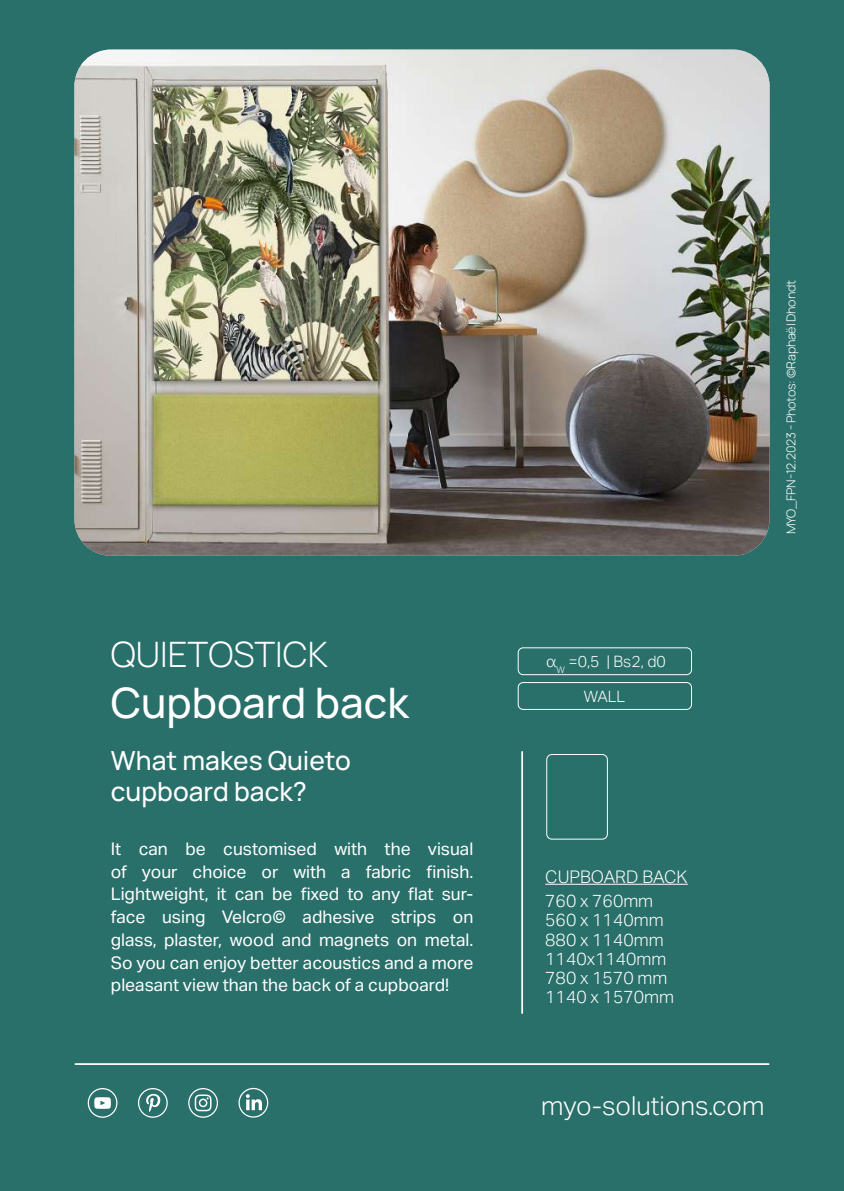
<style>
.page{position:relative;width:844px;height:1191px;background:#fff}
.page>*{position:absolute;margin:0;border:0;box-sizing:border-box;transform-origin:0 0}
.t1{font:500 42px "Manrope";color:#fff}
.t2{font:300 35px "Manrope";color:#fff}
.t3{font:500 26.25px/31.5px "Manrope";color:#fff}
.t4{font:300 26.25px "Aktiv Grotesk";color:#fff}
.t5{font:17.5px/22.8px "Aktiv Grotesk";color:#fff;text-align:justify}
.t6{font:300 17.5px/19.2px "Aktiv Grotesk";color:#fff}
.t7{font:300 15.75px "Aktiv Grotesk";color:#fff}
.t8{font:300 12.25px "Manrope";letter-spacing:-.02em;color:#fff}
</style>
<div class="page">
<div style="left:0;top:0;width:843px;height:1191px;background:#296f6a"></div>
<hr style="left:75px;top:1063px;width:693px;height:2px;background:#fff">
<svg style="left:88px;top:1088px;width:29px;height:29px"></svg>
<svg style="left:138px;top:1088px;width:30px;height:29px"></svg>
<svg style="left:188px;top:1088px;width:30px;height:29px"></svg>
<svg style="left:238px;top:1087px;width:30px;height:30px"></svg>
<div style="left:546px;top:754px;width:61px;height:85px;border:1px solid #fff;border-radius:5px"></div>
<hr style="left:521px;top:752px;width:2px;height:261px;background:#fff">
<hr style="left:545px;top:883px;width:142px;height:1px;background:#fff">
<img style="left:74px;top:50px;width:695px;height:506px">
<div style="left:518px;top:647px;width:173px;height:28px;border:1px solid #fff;border-radius:5px"></div>
<div style="left:518px;top:682px;width:173px;height:27px;border:1px solid #fff;border-radius:5px"></div>
<h2 class="t2" style="left:111px;top:629px;width:218px">QUIETOSTICK</h2>
<h1 class="t1" style="left:111px;top:670px;width:299px">Cupboard back</h1>
<h3 class="t3" style="left:111px;top:743px;width:241px">What makes Quieto cupboard back?</h3>
<p class="t5" style="left:111px;top:837px;width:364px">It can be customised with the visual of your choice or with a fabric finish.<br>Lightweight, it can be fixed to any flat sur&shy;face using Velcro© adhesive strips on glass, plaster, wood and magnets on metal.<br>So you can enjoy better acoustics and a more pleasant view than the back of a cupboard!</p>
<p class="t7" style="left:546px;top:653px;width:121px">α<sub>W</sub> =0,5 | Bs2, d0</p>
<p class="t7" style="left:583px;top:687px;width:43px">WALL</p>
<p class="t8" style="left:782px;top:534px;width:255px;rotate:-90deg">MYO_FPN-12.2023 - Photos: ©Raphaël Dhondt</p>
<p class="t6" style="left:545px;top:864px;width:144px;line-height:24.2px">CUPBOARD BACK<br>760 x 760mm</p>
<p class="t6" style="left:545px;top:910px;width:130px">560 x 1140mm<br>880 x 1140mm<br>1140x1140mm<br>780 x 1570 mm<br>1140 x 1570mm</p>
<h3 class="t4" style="left:541px;top:1090px;width:225px">myo-solutions.com</h3>
</div>
